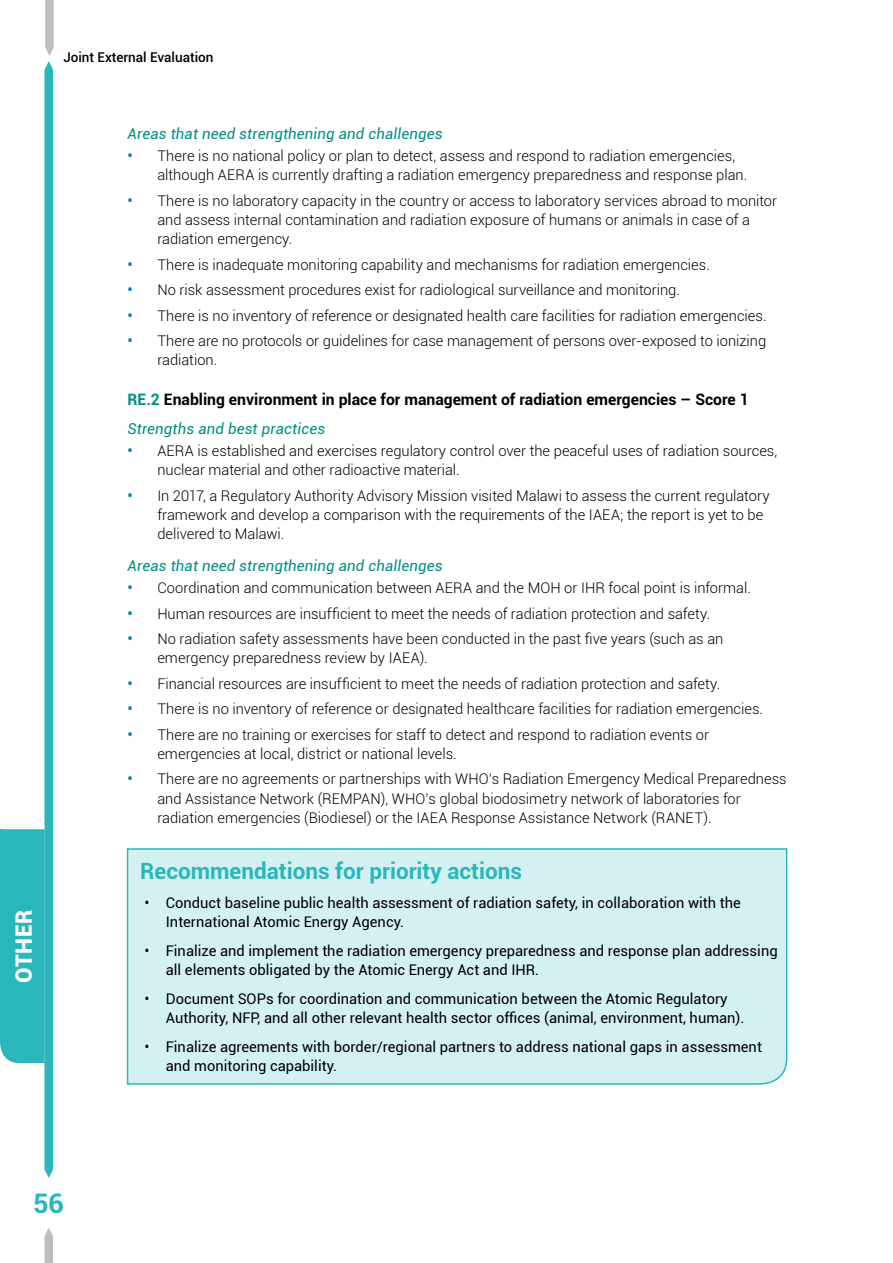
<style>
.page{position:relative;width:893px;height:1263px;background:#fff}
.page>*{position:absolute;margin:0;border:0;box-sizing:border-box;transform-origin:0 0}
.t1{font:700 27px "Roboto";color:#29b7bc}
.t2{font:700 22.5px "Roboto";color:#29b7bc}
.t3{font:900 22.5px "Roboto";letter-spacing:.03em;color:#fff}
.t4{font:700 15.75px "Roboto";color:#000}
.t5{font:italic 15px "Roboto";letter-spacing:.01em;color:#008e82}
.t6{font:300 14.7px/19px "Roboto";color:#000}
.t7{font:14.7px/18.8px "Roboto";color:#000}
.t8{font:500 13.5px "Roboto";color:#000}
.s1{font-weight:700;color:#0a87a9}
.s2{color:#008e82}
</style>
<div class="page">
<svg style="left:45px;top:1228px;width:8px;height:35px"></svg>
<svg style="left:0;top:0;width:54px;height:1178px"></svg>
<hr style="left:0;top:829px;width:2px;height:211px;background:#29b7bc">
<div style="left:126px;top:848px;width:662px;height:237px;background:#d4f1f2"></div>
<h2 class="t3" style="left:8px;top:983px;width:75px;rotate:-90deg">OTHER</h2>
<p class="t8" style="left:63px;top:48px;width:152px">Joint External Evaluation</p>
<p class="t5" style="left:128px;top:123px;width:316px">Areas that need strengthening and challenges</p>
<p class="t6" style="left:157px;top:146px;width:592px;text-indent:-30px"><span class="s1">•</span> There is no national policy or plan to detect, assess and respond to radiation emergencies, although AERA is currently drafting a radiation emergency preparedness and response plan.</p>
<p class="t6" style="left:157px;top:191px;width:621px;text-indent:-30px"><span class="s1">•</span> There is no laboratory capacity in the country or access to laboratory services abroad to monitor and assess internal contamination and radiation exposure of humans or animals in case of a radiation emergency.</p>
<p class="t6" style="left:128px;top:254px;width:584px"><span class="s1">•</span> There is inadequate monitoring capability and mechanisms for radiation emergencies.</p>
<p class="t6" style="left:128px;top:280px;width:554px"><span class="s1">•</span> No risk assessment procedures exist for radiological surveillance and monitoring.</p>
<p class="t6" style="left:128px;top:305px;width:640px"><span class="s1">•</span> There is no inventory of reference or designated health care facilities for radiation emergencies.</p>
<p class="t6" style="left:157px;top:331px;width:610px;text-indent:-30px"><span class="s1">•</span> There are no protocols or guidelines for case management of persons over-exposed to ionizing radiation.</p>
<p class="t4" style="left:128px;top:388px;width:623px"><span class="s2">RE.2</span> Enabling environment in place for management of radiation emergencies – Score 1</p>
<p class="t5" style="left:128px;top:418px;width:199px">Strengths and best practices</p>
<p class="t6" style="left:157px;top:441px;width:621px;text-indent:-30px"><span class="s1">•</span> AERA is established and exercises regulatory control over the peaceful uses of radiation sources, nuclear material and other radioactive material.</p>
<p class="t6" style="left:157px;top:485px;width:614px;text-indent:-30px"><span class="s1">•</span> In 2017, a Regulatory Authority Advisory Mission visited Malawi to assess the current regulatory framework and develop a comparison with the requirements of the IAEA; the report is yet to be delivered to Malawi.</p>
<p class="t5" style="left:128px;top:555px;width:316px">Areas that need strengthening and challenges</p>
<p class="t6" style="left:128px;top:578px;width:625px"><span class="s1">•</span> Coordination and communication between AERA and the MOH or IHR focal point is informal.</p>
<p class="t6" style="left:128px;top:603px;width:584px"><span class="s1">•</span> Human resources are insufficient to meet the needs of radiation protection and safety.</p>
<p class="t6" style="left:157px;top:629px;width:568px;text-indent:-30px"><span class="s1">•</span> No radiation safety assessments have been conducted in the past five years (such as an emergency preparedness review by IAEA).</p>
<p class="t6" style="left:128px;top:673px;width:594px"><span class="s1">•</span> Financial resources are insufficient to meet the needs of radiation protection and safety.</p>
<p class="t6" style="left:128px;top:699px;width:637px"><span class="s1">•</span> There is no inventory of reference or designated healthcare facilities for radiation emergencies.</p>
<p class="t6" style="left:157px;top:724px;width:553px;text-indent:-30px"><span class="s1">•</span> There are no training or exercises for staff to detect and respond to radiation events or emergencies at local, district or national levels.</p>
<p class="t6" style="left:157px;top:769px;width:631px;text-indent:-30px"><span class="s1">•</span> There are no agreements or partnerships with WHO’s Radiation Emergency Medical Preparedness and Assistance Network (REMPAN), WHO’s global biodosimetry network of laboratories for radiation emergencies (Biodiesel) or the IAEA Response Assistance Network (RANET).</p>
<h2 class="t2" style="left:140px;top:855px;width:383px">Recommendations for priority actions</h2>
<p class="t7" style="left:166px;top:893px;width:576px;text-indent:-21px">• Conduct baseline public health assessment of radiation safety, in collaboration with the<br>International Atomic Energy Agency.</p>
<p class="t7" style="left:166px;top:941px;width:613px;text-indent:-21px">• Finalize and implement the radiation emergency preparedness and response plan addressing all elements obligated by the Atomic Energy Act and IHR.</p>
<p class="t7" style="left:166px;top:989px;width:580px;text-indent:-21px">• Document SOPs for coordination and communication between the Atomic Regulatory<br>Authority, NFP, and all other relevant health sector offices (animal, environment, human).</p>
<p class="t7" style="left:166px;top:1037px;width:598px;text-indent:-21px">• Finalize agreements with border/regional partners to address national gaps in assessment and monitoring capability.</p>
<h1 class="t1" style="left:33px;top:1185px;width:32px">56</h1>
</div>
